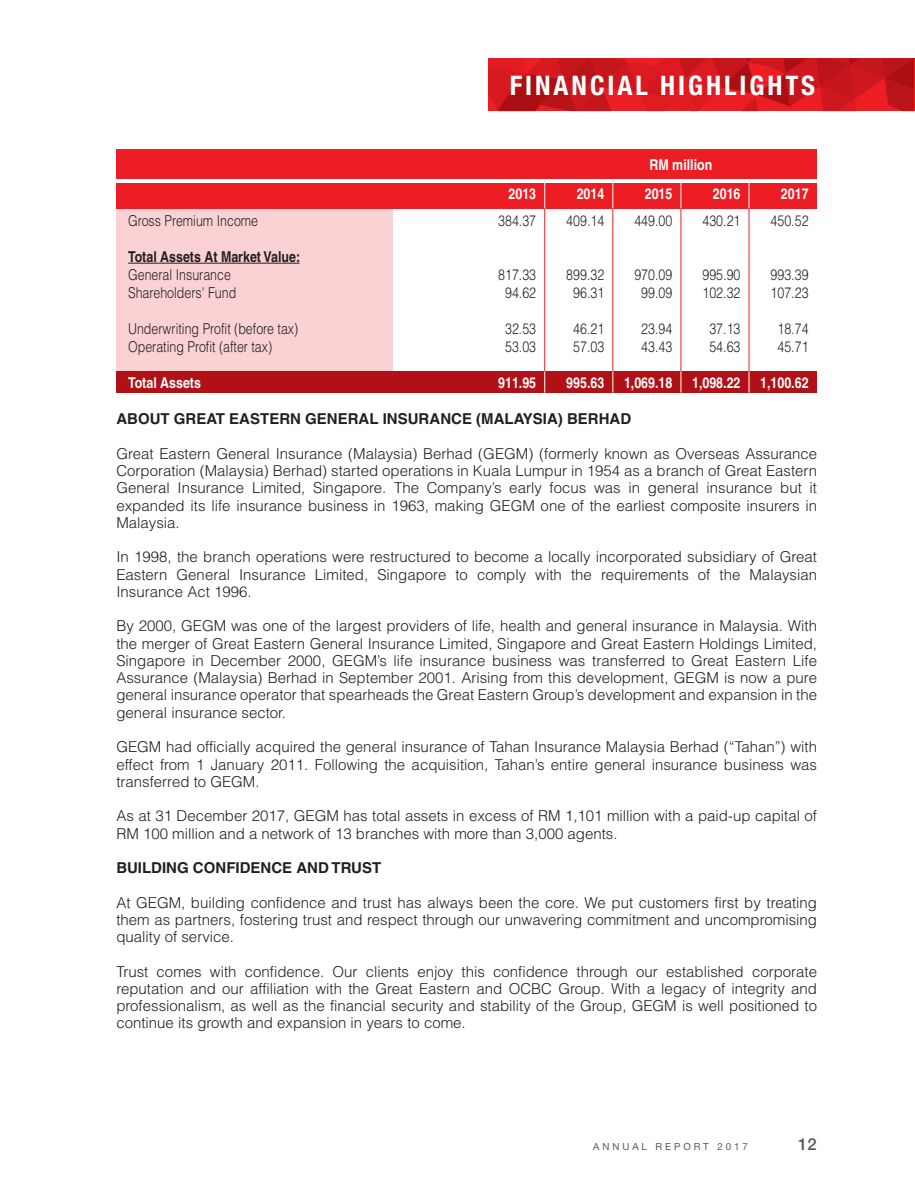
<style>
.page{position:relative;width:915px;height:1191px;background:#fff}
.page>*{position:absolute;margin:0;border:0;box-sizing:border-box;transform-origin:0 0}
.t1{font:700 condensed 27px "Helvetica Neue LT Pro";letter-spacing:.11em;color:#fff}
.t2{font:500 16.5px "Helvetica Neue LT Pro";color:#58595b}
.t3{font:300 15px/17.2px "Helvetica";color:#231f20;text-align:justify}
.t4{font:300 15px/18px "Helvetica";color:#231f20;scale:.83 1}
.t5{font:700 15px "Helvetica";color:#fff;scale:.83 1}
.t6{font:700 15px "Helvetica";color:#231f20}
.t7{font:700 15px "Helvetica";color:#231f20;scale:.83 1}
.t8{font:9.75px "Helvetica Neue LT Pro";letter-spacing:.3em;color:#58595b}
</style>
<div class="page">
<div style="left:116px;top:183px;width:700px;height:25px;background:#ed1d24"></div>
<div style="left:116px;top:371px;width:700px;height:21px;background:#b11116"></div>
<div style="left:116px;top:149px;width:700px;height:30px;background:#ed1d24"></div>
<div style="left:116px;top:208px;width:277px;height:163px;background:#fbd2d4"></div>
<hr style="left:128px;top:263px;width:171px;height:1px;background:#231f20">
<hr style="left:680px;top:208px;width:1px;height:163px;background:#ed1d24">
<svg style="left:680px;top:183px;width:1px;height:25px"></svg>
<hr style="left:612px;top:208px;width:1px;height:163px;background:#ed1d24">
<svg style="left:612px;top:183px;width:1px;height:25px"></svg>
<hr style="left:748px;top:208px;width:1px;height:163px;background:#ed1d24">
<svg style="left:748px;top:183px;width:1px;height:25px"></svg>
<svg style="left:680px;top:371px;width:1px;height:21px"></svg>
<svg style="left:612px;top:371px;width:1px;height:21px"></svg>
<hr style="left:544px;top:208px;width:1px;height:163px;background:#ed1d24">
<svg style="left:544px;top:183px;width:1px;height:25px"></svg>
<svg style="left:544px;top:371px;width:1px;height:21px"></svg>
<svg style="left:748px;top:371px;width:1px;height:21px"></svg>
<svg style="left:488px;top:58px;width:427px;height:53px;background:#ce171d"></svg>
<h1 class="t1" style="left:509px;top:69px;width:307px">FINANCIAL HIGHLIGHTS</h1>
<p class="t4" style="left:128px;top:211px;width:158px">Gross Premium Income</p>
<p class="t7" style="left:128px;top:247px;width:209px">Total Assets At Market Value:</p>
<p class="t4" style="left:128px;top:265px;width:132px">General Insurance<br>Shareholders' Fund</p>
<p class="t4" style="left:128px;top:319px;width:206px">Underwriting Profit (before tax)<br>Operating Profit (after tax)</p>
<p class="t5" style="left:128px;top:373px;width:89px">Total Assets</p>
<p class="t5" style="left:508px;top:185px;width:35px">2013</p>
<p class="t4" style="left:498px;top:211px;width:47px">384.37</p>
<p class="t4" style="left:498px;top:265px;width:47px;text-align:center">817.33<br>94.62</p>
<p class="t4" style="left:505px;top:319px;width:39px">32.53<br>53.03</p>
<p class="t5" style="left:498px;top:373px;width:47px">911.95</p>
<p class="t5" style="left:576px;top:185px;width:35px">2014</p>
<p class="t4" style="left:566px;top:211px;width:47px">409.14</p>
<p class="t4" style="left:566px;top:265px;width:47px;text-align:center">899.32<br>96.31</p>
<p class="t4" style="left:573px;top:319px;width:39px">46.21<br>57.03</p>
<p class="t5" style="left:566px;top:373px;width:47px">995.63</p>
<p class="t5" style="left:649px;top:156px;width:77px">RM million</p>
<p class="t5" style="left:644px;top:185px;width:35px">2015</p>
<p class="t4" style="left:634px;top:211px;width:47px">449.00</p>
<p class="t4" style="left:634px;top:265px;width:47px;text-align:center">970.09<br>99.09</p>
<p class="t4" style="left:641px;top:319px;width:39px">23.94<br>43.43</p>
<p class="t5" style="left:623px;top:373px;width:60px">1,069.18</p>
<p class="t5" style="left:712px;top:185px;width:35px">2016</p>
<p class="t4" style="left:702px;top:211px;width:47px">430.21</p>
<p class="t4" style="left:702px;top:265px;width:47px">995.90<br>102.32</p>
<p class="t4" style="left:709px;top:319px;width:39px">37.13<br>54.63</p>
<p class="t5" style="left:691px;top:373px;width:60px">1,098.22</p>
<p class="t5" style="left:780px;top:185px;width:35px">2017</p>
<p class="t4" style="left:770px;top:211px;width:47px">450.52</p>
<p class="t4" style="left:770px;top:265px;width:47px">993.39<br>107.23</p>
<p class="t4" style="left:777px;top:319px;width:39px">18.74<br>45.71</p>
<p class="t5" style="left:760px;top:373px;width:60px">1,100.62</p>
<p class="t6" style="left:116px;top:410px;width:516px">ABOUT GREAT EASTERN GENERAL INSURANCE (MALAYSIA) BERHAD</p>
<p class="t3" style="left:116px;top:445px;width:702px">Great Eastern General Insurance (Malaysia) Berhad (GEGM) (formerly known as Overseas Assurance Corporation (Malaysia) Berhad) started operations in Kuala Lumpur in 1954 as a branch of Great Eastern General Insurance Limited, Singapore. The Company’s early focus was in general insurance but it expanded its life insurance business in 1963, making GEGM one of the earliest composite insurers in Malaysia.</p>
<p class="t3" style="left:116px;top:548px;width:702px">In 1998, the branch operations were restructured to become a locally incorporated subsidiary of Great Eastern General Insurance Limited, Singapore to comply with the requirements of the Malaysian Insurance Act 1996.</p>
<p class="t3" style="left:116px;top:617px;width:702px">By 2000, GEGM was one of the largest providers of life, health and general insurance in Malaysia. With the merger of Great Eastern General Insurance Limited, Singapore and Great Eastern Holdings Limited, Singapore in December 2000, GEGM’s life insurance business was transferred to Great Eastern Life Assurance (Malaysia) Berhad in September 2001. Arising from this development, GEGM is now a pure general insurance operator that spearheads the Great Eastern Group’s development and expansion in the general insurance sector.</p>
<p class="t3" style="left:116px;top:738px;width:702px">GEGM had officially acquired the general insurance of Tahan Insurance Malaysia Berhad (“Tahan”) with effect from 1 January 2011. Following the acquisition, Tahan’s entire general insurance business was transferred to GEGM.</p>
<p class="t3" style="left:116px;top:807px;width:702px">As at 31 December 2017, GEGM has total assets in excess of RM 1,101 million with a paid-up capital of<br>RM 100 million and a network of 13 branches with more than 3,000 agents.</p>
<p class="t6" style="left:116px;top:858px;width:266px">BUILDING CONFIDENCE AND TRUST</p>
<p class="t3" style="left:116px;top:893px;width:702px">At GEGM, building confidence and trust has always been the core. We put customers first by treating them as partners, fostering trust and respect through our unwavering commitment and uncompromising quality of service.</p>
<p class="t3" style="left:116px;top:962px;width:702px">Trust comes with confidence. Our clients enjoy this confidence through our established corporate reputation and our affiliation with the Great Eastern and OCBC Group. With a legacy of integrity and professionalism, as well as the financial security and stability of the Group, GEGM is well positioned to continue its growth and expansion in years to come.</p>
<p class="t8" style="left:593px;top:1140px;width:156px">ANNUAL REPORT 2017</p>
<p class="t2" style="left:798px;top:1134px;width:20px">12</p>
</div>
